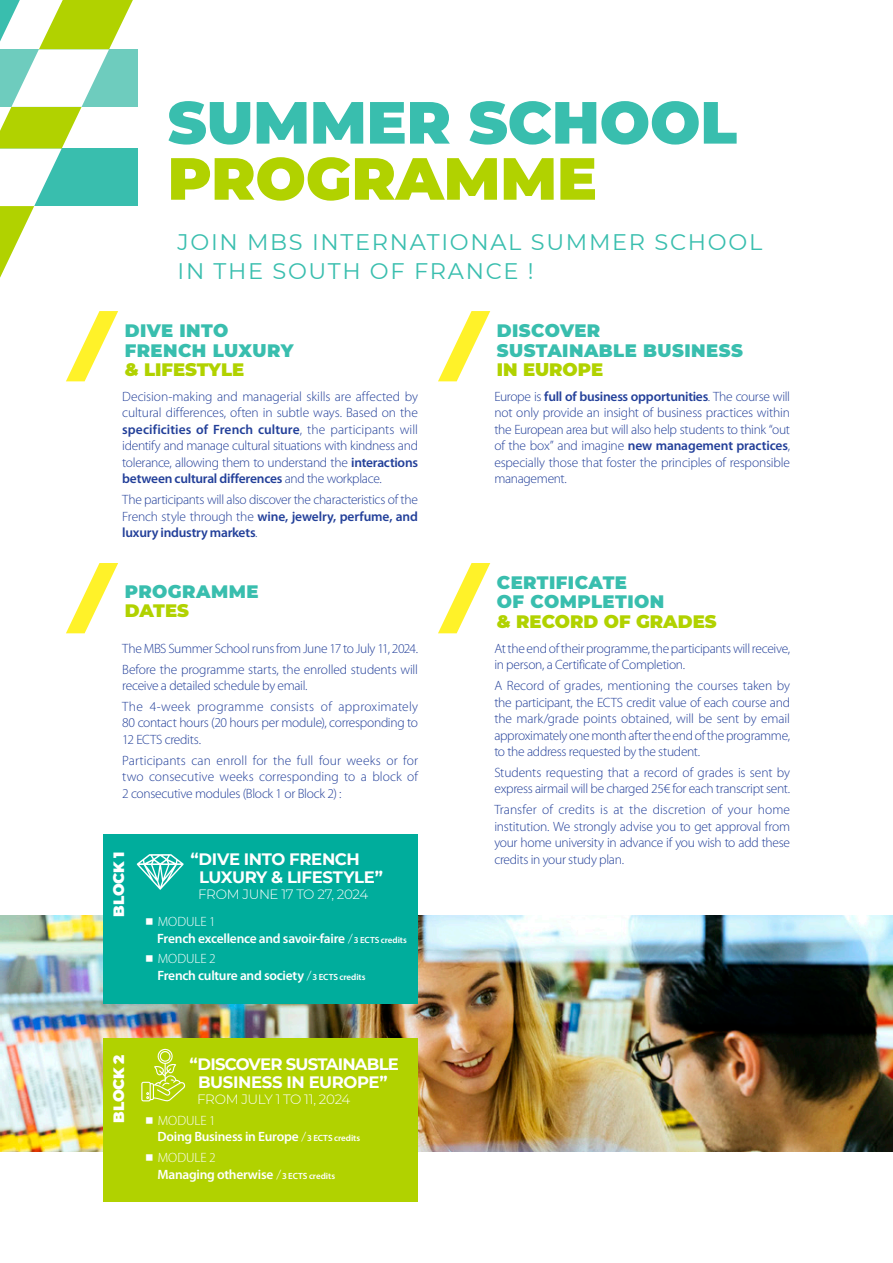
<style>
.page{position:relative;width:893px;height:1263px;background:#fff}
.page>*{position:absolute;margin:0;border:0;box-sizing:border-box;transform-origin:0 0}
.t1{font:900 59.4px "Montserrat";color:#39beae}
.t2{font:900 59.4px "Montserrat";color:#b1d200}
.t3{font:22.5px/28.5px "Montserrat";letter-spacing:.075em;color:#39beae}
.t4{font:900 18px/19.5px "Montserrat";letter-spacing:.025em;color:#39beae}
.t5{font:900 18px "Montserrat";color:#b1d200}
.TEXTE_justifié{font:700 16.5px/18px "Montserrat";letter-spacing:-.025em;color:#fff}
.TEXTE_justifié-2{font:900 15px "Montserrat";letter-spacing:-.015em;color:#fff}
.TEXTE_justifié-3{font:300 13.5px/16.5px "Myriad Pro";letter-spacing:-.02em;color:#223f99;text-align:justify}
.TEXTE_justifié-4{font:600 13.5px/16.5px "Myriad Pro";letter-spacing:-.02em;color:#fff}
.TEXTE_justifié-5{font:300 13.5px "Montserrat";letter-spacing:-.03em;color:#fff}
.s1{font-weight:600}
.s2{font-family:"Montserrat";font-weight:300;font-size:16.5px}
.s3{font-weight:300}
.s4{font-size:9px}
</style>
<div class="page">
<div style="left:0;top:49px;width:138px;height:58px;background:#6eccbe"></div>
<div style="left:0;top:149px;width:138px;height:57px;background:#39beae"></div>
<svg style="left:0;top:0;width:133px;height:277px"></svg>
<svg style="left:66px;top:311px;width:52px;height:70px"></svg>
<svg style="left:438px;top:311px;width:52px;height:70px"></svg>
<svg style="left:66px;top:563px;width:52px;height:70px"></svg>
<svg style="left:438px;top:563px;width:52px;height:70px"></svg>
<img style="left:1px;top:915px;width:892px;height:236px">
<div style="left:125px;top:834px;width:293px;height:170px;background:#00ad9c"></div>
<div style="left:104px;top:834px;width:22px;height:169px;background:#00ad9c"></div>
<svg style="left:137px;top:854px;width:47px;height:36px"></svg>
<div style="left:125px;top:1037px;width:293px;height:164px;background:#b1d200"></div>
<svg style="left:141px;top:1049px;width:45px;height:52px"></svg>
<div style="left:104px;top:1037px;width:22px;height:164px;background:#b1d200"></div>
<h1 class="t1" style="left:168px;top:78px;width:571px">SUMMER SCHOOL</h1>
<h1 class="t2" style="left:168px;top:134px;width:431px">PROGRAMME</h1>
<p class="t3" style="left:178px;top:227px;width:586px">JOIN MBS INTERNATIONAL SUMMER SCHOOL<br>IN THE SOUTH OF FRANCE !</p>
<p class="t4" style="left:125px;top:320px;width:170px">DIVE INTO<br>FRENCH LUXURY</p>
<p class="t5" style="left:125px;top:356px;width:121px">&amp; LIFESTYLE</p>
<p class="TEXTE_justifié-3" style="left:122px;top:388px;width:297px">Decision-making and managerial skills are affected by cultural differences, often in subtle ways. Based on the <span class="s1">specificities of French culture</span>, the participants will identify and manage cultural situations with kindness and tolerance, allowing them to understand the <span class="s1">interactions between cultural differences</span> and the workplace.</p>
<p class="TEXTE_justifié-3" style="left:122px;top:491px;width:297px">The participants will also discover the characteristics of the French style through the <span class="s1">wine, jewelry, perfume, and luxury industry markets</span>.</p>
<p class="t4" style="left:125px;top:581px;width:135px">PROGRAMME</p>
<p class="t5" style="left:125px;top:597px;width:66px">DATES</p>
<p class="TEXTE_justifié-3" style="left:122px;top:640px;width:297px">The MBS Summer School runs from June 17 to July 11, 2024.</p>
<p class="TEXTE_justifié-3" style="left:122px;top:661px;width:297px">Before the programme starts, the enrolled students will receive a detailed schedule by email.</p>
<p class="TEXTE_justifié-3" style="left:122px;top:698px;width:297px">The 4-week programme consists of approximately 80 contact hours (20 hours per module), corresponding to 12 ECTS credits.</p>
<p class="TEXTE_justifié-3" style="left:122px;top:752px;width:297px">Participants can enroll for the full four weeks or for two consecutive weeks corresponding to a block of 2 consecutive modules (Block 1 or Block 2) :</p>
<p class="TEXTE_justifié-2" style="left:108px;top:917px;width:67px;rotate:-90deg">BLOCK 1</p>
<p class="TEXTE_justifié" style="left:199px;top:849px;width:185px;text-indent:-9px">“DIVE INTO FRENCH<br>LUXURY &amp; LIFESTYLE”</p>
<p class="TEXTE_justifié-5" style="left:198px;top:885px;width:172px">FROM JUNE 17 TO 27, 2024</p>
<p class="TEXTE_justifié-4" style="left:157px;top:913px;width:251px;text-indent:-13px"><span class="s2">■</span> <span class="s3">MODULE 1<br></span>French excellence and savoir-faire <span class="s3">/</span> <span class="s4">3 ECTS credits</span></p>
<p class="TEXTE_justifié-4" style="left:157px;top:950px;width:210px;text-indent:-13px"><span class="s2">■</span> <span class="s3">MODULE 2<br></span>French culture and society <span class="s3">/</span> <span class="s4">3 ECTS credits</span></p>
<p class="TEXTE_justifié-2" style="left:108px;top:1123px;width:70px;rotate:-90deg">BLOCK 2</p>
<p class="TEXTE_justifié" style="left:189px;top:1054px;width:211px;text-align:center">“DISCOVER SUSTAINABLE<br>BUSINESS IN EUROPE”</p>
<p class="TEXTE_justifié-5" style="left:197px;top:1090px;width:155px">FROM JULY 1 TO 11, 2024</p>
<p class="TEXTE_justifié-4" style="left:157px;top:1112px;width:204px;text-indent:-13px"><span class="s2">■</span> <span class="s3">MODULE 1<br></span>Doing Business in Europe <span class="s3">/</span> <span class="s4">3 ECTS credits</span></p>
<p class="TEXTE_justifié-4" style="left:157px;top:1149px;width:179px;text-indent:-13px"><span class="s2">■</span> <span class="s3">MODULE 2<br></span>Managing otherwise <span class="s3">/</span> <span class="s4">3 ECTS credits</span></p>
<p class="t4" style="left:497px;top:320px;width:247px">DISCOVER<br>SUSTAINABLE BUSINESS</p>
<p class="t5" style="left:497px;top:356px;width:108px">IN EUROPE</p>
<p class="TEXTE_justifié-3" style="left:494px;top:388px;width:297px">Europe is <span class="s1">full of business opportunities</span>. The course will not only provide an insight of business practices within the European area but will also help students to think “out of the box” and imagine <span class="s1">new management practices</span>, especially those that foster the principles of responsible management.</p>
<p class="t4" style="left:497px;top:572px;width:169px">CERTIFICATE<br>OF COMPLETION</p>
<p class="t5" style="left:497px;top:608px;width:221px">&amp; RECORD OF GRADES</p>
<p class="TEXTE_justifié-3" style="left:494px;top:640px;width:297px">At the end of their programme, the participants will receive, in person, a Certificate of Completion.</p>
<p class="TEXTE_justifié-3" style="left:494px;top:677px;width:297px">A Record of grades, mentioning the courses taken by the participant, the ECTS credit value of each course and the mark/grade points obtained, will be sent by email approximately one month after the end of the programme, to the address requested by the student.</p>
<p class="TEXTE_justifié-3" style="left:494px;top:764px;width:297px">Students requesting that a record of grades is sent by express airmail will be charged 25€ for each transcript sent.</p>
<p class="TEXTE_justifié-3" style="left:494px;top:801px;width:297px">Transfer of credits is at the discretion of your home institution. We strongly advise you to get approval from your home university in advance if you wish to add these credits in your study plan.</p>
</div>
